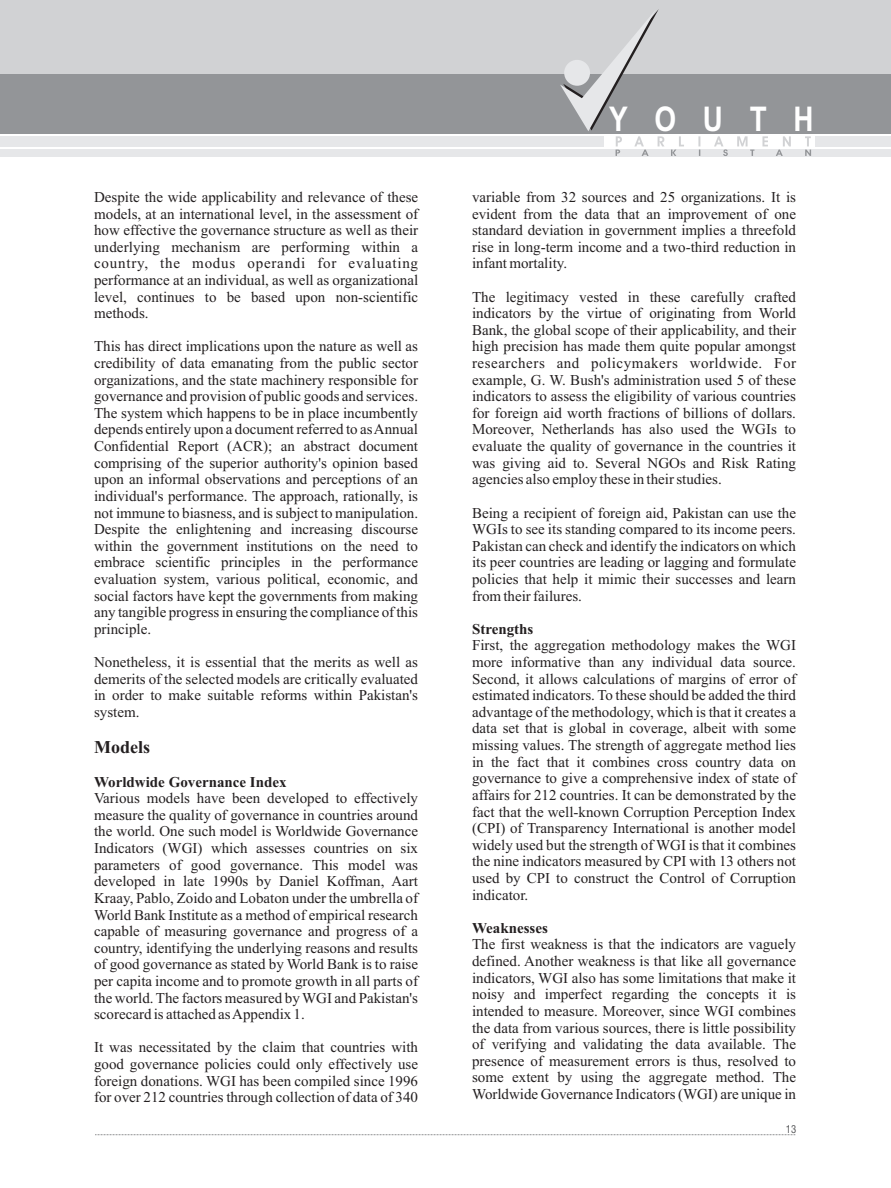
<style>
.page{position:relative;width:891px;height:1188px;background:#fff}
.page>*{position:absolute;margin:0;border:0;box-sizing:border-box;transform-origin:0 0}
.t1{font:700 34.05px "Arial Narrow";letter-spacing:.785em;color:#fff}
.t2{font:700 18px "Times New Roman";color:#231f20}
.t3{font:15px/16.6px "Times New Roman";color:#231f20;text-align:justify}
.t4{font:700 15px "Times New Roman";color:#231f20}
.t5{font:condensed 10.5px "Swiss 721 BT";color:#57585a}
</style>
<div class="page">
<svg style="left:95px;top:1134px;width:701px;height:1px"></svg>
<div style="left:0;top:72px;width:891px;height:62px;background:#939598"></div>
<div style="left:0;top:136px;width:603px;height:10px;background:#e6e7e9"></div>
<div style="left:0;top:149px;width:891px;height:8px;background:#e6e7e9"></div>
<div style="left:0;top:0;width:891px;height:73px;background:#d1d2d4"></div>
<svg style="left:560px;top:9px;width:251px;height:147px"></svg>
<div style="left:815px;top:136px;width:76px;height:10px;background:#e6e7e9"></div>
<p class="t3" style="left:94px;top:190px;width:326px">Despite the wide applicability and relevance of these models, at an international level, in the assessment of how effective the governance structure as well as their underlying mechanism are performing within a country, the modus operandi for evaluating performance at an individual, as well as organizational level, continues to be based upon non-scientific methods.</p>
<p class="t3" style="left:94px;top:340px;width:326px">This has direct implications upon the nature as well as credibility of data emanating from the public sector organizations, and the state machinery responsible for governance and provision of public goods and services.<br>The system which happens to be in place incumbently depends entirely upon a document referred to as Annual Confidential Report (ACR); an abstract document comprising of the superior authority's opinion based upon an informal observations and perceptions of an individual's performance. The approach, rationally, is not immune to biasness, and is subject to manipulation.<br>Despite the enlightening and increasing discourse within the government institutions on the need to embrace scientific principles in the performance evaluation system, various political, economic, and social factors have kept the governments from making any tangible progress in ensuring the compliance of this principle.</p>
<p class="t3" style="left:94px;top:655px;width:326px">Nonetheless, it is essential that the merits as well as demerits of the selected models are critically evaluated in order to make suitable reforms within Pakistan's system.</p>
<p class="t2" style="left:94px;top:741px;width:57px">Models</p>
<p class="t4" style="left:94px;top:777px;width:194px">Worldwide Governance Index</p>
<p class="t3" style="left:94px;top:791px;width:326px">Various models have been developed to effectively measure the quality of governance in countries around the world. One such model is Worldwide Governance Indicators (WGI) which assesses countries on six parameters of good governance. This model was developed in late 1990s by Daniel Koffman, Aart Kraay, Pablo, Zoido and Lobaton under the umbrella of World Bank Institute as a method of empirical research capable of measuring governance and progress of a country, identifying the underlying reasons and results of good governance as stated by World Bank is to raise per capita income and to promote growth in all parts of the world. The factors measured by WGI and Pakistan's scorecard is attached as Appendix 1.</p>
<p class="t3" style="left:94px;top:1041px;width:326px">It was necessitated by the claim that countries with good governance policies could only effectively use foreign donations. WGI has been compiled since 1996 for over 212 countries through collection of data of 340</p>
<h1 class="t1" style="left:609px;top:106px;width:206px">YOUTH</h1>
<p class="t3" style="left:472px;top:190px;width:326px">variable from 32 sources and 25 organizations. It is evident from the data that an improvement of one standard deviation in government implies a threefold rise in long-term income and a two-third reduction in infant mortality.</p>
<p class="t3" style="left:472px;top:290px;width:326px">The legitimacy vested in these carefully crafted indicators by the virtue of originating from World Bank, the global scope of their applicability, and their high precision has made them quite popular amongst researchers and policymakers worldwide. For example, G. W. Bush's administration used 5 of these indicators to assess the eligibility of various countries for foreign aid worth fractions of billions of dollars.<br>Moreover, Netherlands has also used the WGIs to evaluate the quality of governance in the countries it was giving aid to. Several NGOs and Risk Rating agencies also employ these in their studies.</p>
<p class="t3" style="left:472px;top:506px;width:326px">Being a recipient of foreign aid, Pakistan can use the WGIs to see its standing compared to its income peers.<br>Pakistan can check and identify the indicators on which its peer countries are leading or lagging and formulate policies that help it mimic their successes and learn from their failures.</p>
<p class="t4" style="left:472px;top:624px;width:63px">Strengths</p>
<p class="t3" style="left:472px;top:639px;width:326px">First, the aggregation methodology makes the WGI more informative than any individual data source.<br>Second, it allows calculations of margins of error of estimated indicators. To these should be added the third advantage of the methodology, which is that it creates a data set that is global in coverage, albeit with some missing values. The strength of aggregate method lies in the fact that it combines cross country data on governance to give a comprehensive index of state of affairs for 212 countries. It can be demonstrated by the fact that the well-known Corruption Perception Index (CPI) of Transparency International is another model widely used but the strength of WGI is that it combines the nine indicators measured by CPI with 13 others not used by CPI to construct the Control of Corruption indicator.</p>
<p class="t4" style="left:472px;top:923px;width:77px">Weaknesses</p>
<p class="t3" style="left:472px;top:938px;width:326px">The first weakness is that the indicators are vaguely defined. Another weakness is that like all governance indicators, WGI also has some limitations that make it noisy and imperfect regarding the concepts it is intended to measure. Moreover, since WGI combines the data from various sources, there is little possibility of verifying and validating the data available. The presence of measurement errors is thus, resolved to some extent by using the aggregate method. The Worldwide Governance Indicators (WGI) are unique in</p>
<p class="t5" style="left:786px;top:1125px;width:12px">13</p>
</div>
